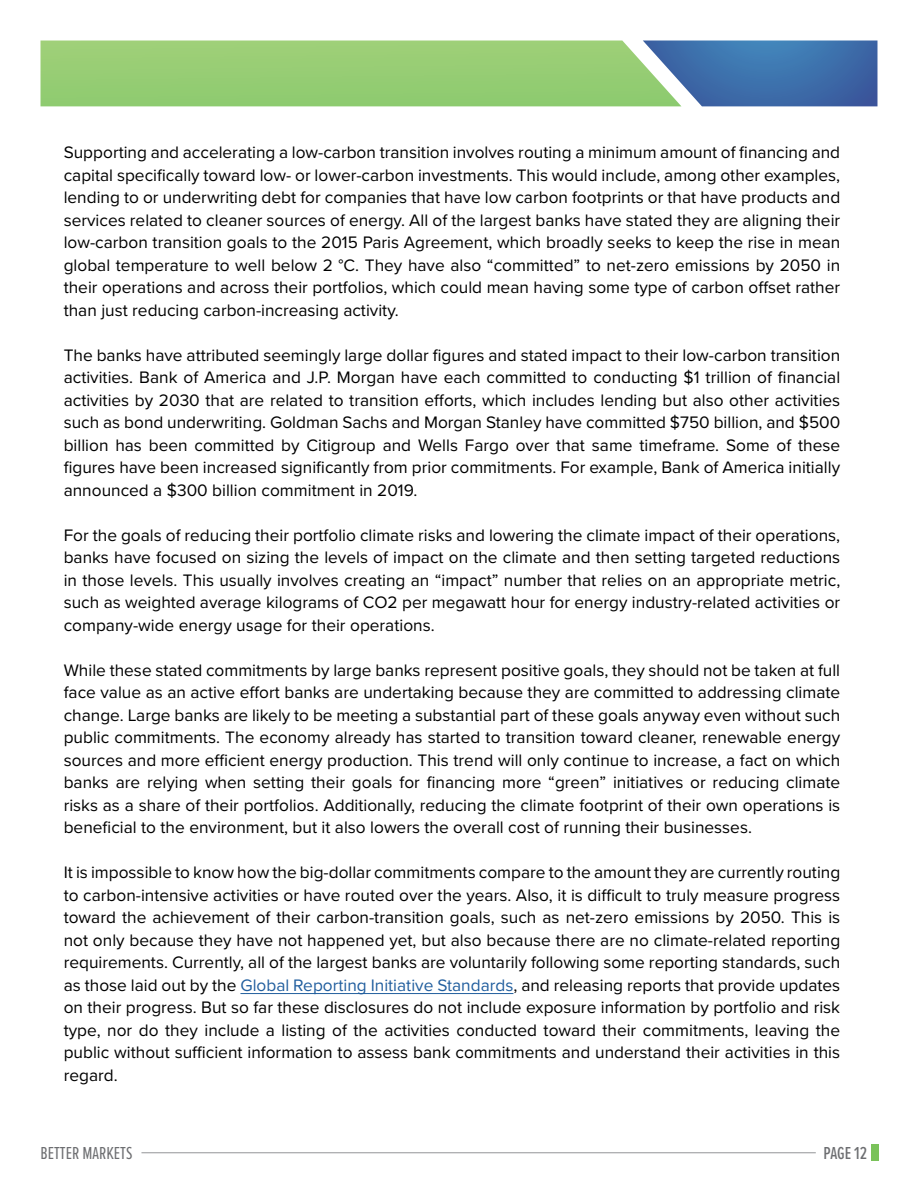
<style>
.page{position:relative;width:918px;height:1188px;background:#fff}
.page>*{position:absolute;margin:0;border:0;box-sizing:border-box;transform-origin:0 0}
.t1{font:18px "Proxima Nova Ex Cn";color:#6d6e71}
.t2{font:500 18px "Proxima Nova Ex Cn";color:#6d6e71}
.t3{font:17.25px/22.5px "Proxima Nova";color:#000;text-align:justify}
.s1{color:#215e9e}
</style>
<div class="page">
<div style="left:871px;top:1144px;width:8px;height:17px;background:#7ac25a"></div>
<hr style="left:141px;top:1153px;width:675px;height:1px;background:#939598">
<hr style="left:240px;top:993px;width:273px;height:1px;background:#215e9e">
<svg style="left:40px;top:40px;width:838px;height:66px;background:#83b785"></svg>
<p class="t3" style="left:64px;top:141px;width:778px">Supporting and accelerating a low-carbon transition involves routing a minimum amount of financing and capital specifically toward low- or lower-carbon investments. This would include, among other examples, lending to or underwriting debt for companies that have low carbon footprints or that have products and services related to cleaner sources of energy. All of the largest banks have stated they are aligning their low-carbon transition goals to the 2015 Paris Agreement, which broadly seeks to keep the rise in mean global temperature to well below 2 °C. They have also “committed” to net-zero emissions by 2050 in their operations and across their portfolios, which could mean having some type of carbon offset rather than just reducing carbon-increasing activity.</p>
<p class="t3" style="left:64px;top:343px;width:778px">The banks have attributed seemingly large dollar figures and stated impact to their low-carbon transition activities. Bank of America and J.P. Morgan have each committed to conducting $1 trillion of financial activities by 2030 that are related to transition efforts, which includes lending but also other activities such as bond underwriting. Goldman Sachs and Morgan Stanley have committed $750 billion, and $500 billion has been committed by Citigroup and Wells Fargo over that same timeframe. Some of these figures have been increased significantly from prior commitments. For example, Bank of America initially announced a $300 billion commitment in 2019.</p>
<p class="t3" style="left:64px;top:523px;width:778px">For the goals of reducing their portfolio climate risks and lowering the climate impact of their operations, banks have focused on sizing the levels of impact on the climate and then setting targeted reductions in those levels. This usually involves creating an “impact” number that relies on an appropriate metric, such as weighted average kilograms of CO2 per megawatt hour for energy industry-related activities or company-wide energy usage for their operations.</p>
<p class="t3" style="left:64px;top:658px;width:778px">While these stated commitments by large banks represent positive goals, they should not be taken at full face value as an active effort banks are undertaking because they are committed to addressing climate change. Large banks are likely to be meeting a substantial part of these goals anyway even without such public commitments. The economy already has started to transition toward cleaner, renewable energy sources and more efficient energy production. This trend will only continue to increase, a fact on which banks are relying when setting their goals for financing more “green” initiatives or reducing climate risks as a share of their portfolios. Additionally, reducing the climate footprint of their own operations is beneficial to the environment, but it also lowers the overall cost of running their businesses.</p>
<p class="t3" style="left:64px;top:860px;width:778px">It is impossible to know how the big-dollar commitments compare to the amount they are currently routing to carbon-intensive activities or have routed over the years. Also, it is difficult to truly measure progress toward the achievement of their carbon-transition goals, such as net-zero emissions by 2050. This is not only because they have not happened yet, but also because there are no climate-related reporting requirements. Currently, all of the largest banks are voluntarily following some reporting standards, such as those laid out by the <span class="s1">Global Reporting Initiative Standards</span>, and releasing reports that provide updates on their progress. But so far these disclosures do not include exposure information by portfolio and risk type, nor do they include a listing of the activities conducted toward their commitments, leaving the public without sufficient information to assess bank commitments and understand their activities in this regard.</p>
<p class="t1" style="left:40px;top:1140px;width:93px">BETTER MARKETS</p>
<p class="t2" style="left:824px;top:1140px;width:45px">PAGE 12</p>
</div>
